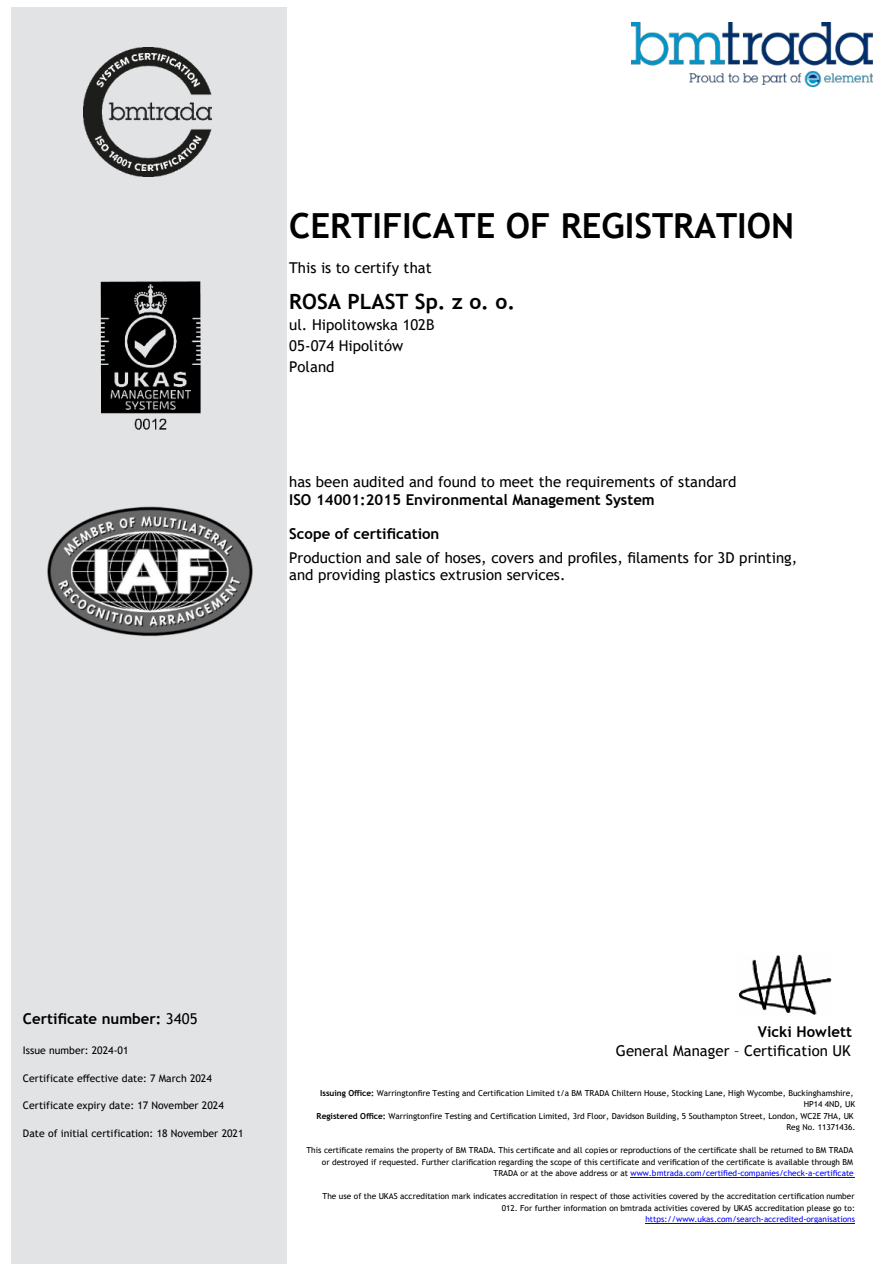
<style>
.page{position:relative;width:894px;height:1264px;background:#fff}
.page>*{position:absolute;margin:0;border:0;box-sizing:border-box;transform-origin:0 0}
.t1{font:700 34.5px "Trebuchet MS";color:#000}
.t2{font:700 21px "Trebuchet MS";color:#000}
.t3{font:15px/21.3px "Trebuchet MS";color:#000}
.t4{font:700 15px "Trebuchet MS";color:#000}
.t5{font:10.5px "Trebuchet MS";letter-spacing:.005em;color:#000}
.t6{font:8.25px/11.6px "Trebuchet MS";color:#000;text-align:right}
.t7{font:8.25px "Trebuchet MS";color:#00f}
.s1{font-weight:400}
.s2{font-weight:700}
.s3{color:#00f}
</style>
<div class="page">
<div style="left:11px;top:8px;width:276px;height:1255px;background:#e2e3e5"></div>
<img style="left:631px;top:23px;width:241px;height:63px">
<img style="left:84px;top:48px;width:127px;height:129px">
<hr style="left:630px;top:1177px;width:225px;height:1px;background:#00f">
<hr style="left:645px;top:1223px;width:210px;height:1px;background:#00f">
<img style="left:738px;top:954px;width:94px;height:61px">
<img style="left:35px;top:500px;width:229px;height:143px">
<img style="left:98px;top:279px;width:105px;height:155px">
<h1 class="t1" style="left:289px;top:212px;width:506px">CERTIFICATE OF REGISTRATION</h1>
<h3 class="t3" style="left:289px;top:259px;width:144px">This is to certify that</h3>
<h2 class="t2" style="left:289px;top:293px;width:227px">ROSA PLAST Sp. z o. o.</h2>
<h3 class="t3" style="left:289px;top:315px;width:147px">ul. Hipolitowska 102B<br>05-074 Hipolitów<br>Poland</h3>
<h3 class="t3" style="left:289px;top:473px;width:449px">has been audited and found to meet the requirements of standard</h3>
<h3 class="t4" style="left:289px;top:494px;width:367px">ISO 14001:2015 Environmental Management System</h3>
<h3 class="t4" style="left:289px;top:528px;width:152px">Scope of certification</h3>
<h3 class="t3" style="left:289px;top:550px;width:509px;line-height:17.4px">Production and sale of hoses, covers and profiles, filaments for 3D printing, and providing plastics extrusion services.</h3>
<h3 class="t4" style="left:23px;top:1013px;width:176px">Certificate number: <span class="s1">3405</span></h3>
<p class="t5" style="left:23px;top:1046px;width:107px">Issue number: 2024-01</p>
<p class="t5" style="left:23px;top:1074px;width:190px">Certificate effective date: 7 March 2024</p>
<p class="t5" style="left:23px;top:1101px;width:202px">Certificate expiry date: 17 November 2024</p>
<p class="t5" style="left:23px;top:1129px;width:222px">Date of initial certification: 18 November 2021</p>
<h3 class="t4" style="left:757px;top:1026px;width:96px">Vicki Howlett</h3>
<h3 class="t3" style="left:615px;top:1042px;width:236px">General Manager – Certification UK</h3>
<p class="t6" style="left:316px;top:1087px;width:540px"><span class="s2">Issuing Office:</span> Warringtonfire Testing and Certification Limited t/a BM TRADA Chiltern House, Stocking Lane, High Wycombe, Buckinghamshire, HP14 4ND, UK<br><span class="s2">Registered Office:</span> Warringtonfire Testing and Certification Limited, 3rd Floor, Davidson Building, 5 Southampton Street, London, WC2E 7HA, UK Reg No. 11371436.</p>
<p class="t6" style="left:306px;top:1145px;width:548px">This certificate remains the property of BM TRADA. This certificate and all copies or reproductions of the certificate shall be returned to BM TRADA or destroyed if requested. Further clarification regarding the scope of this certificate and verification of the certificate is available through BM<br>TRADA or at the above address or at <span class="s3">www.bmtrada.com/certified-companies/check-a-certificate</span></p>
<p class="t6" style="left:322px;top:1191px;width:534px">The use of the UKAS accreditation mark indicates accreditation in respect of those activities covered by the accreditation certification number<br>012. For further information on bmtrada activities covered by UKAS accreditation please go to:</p>
<p class="t7" style="left:645px;top:1216px;width:211px">https://www.ukas.com/search-accredited-organisations</p>
</div>
